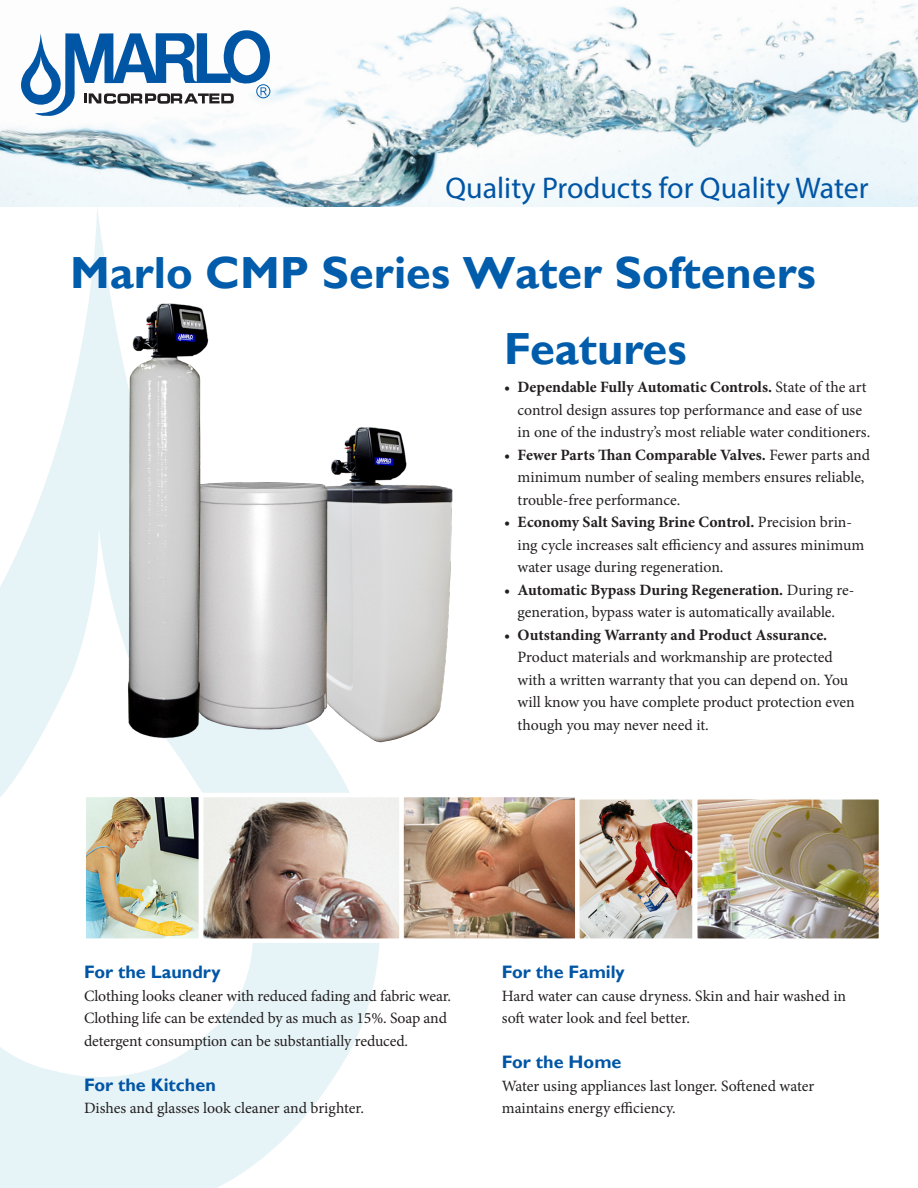
<style>
.page{position:relative;width:918px;height:1188px;background:#fff}
.page>*{position:absolute;margin:0;border:0;box-sizing:border-box;transform-origin:0 0}
.t1{font:700 45px "Gill Sans";color:#015dab}
.t2{font:700 45px "Gill Sans";color:#015dab}
.t3{font:30px "Myriad Pro";color:#0155a5}
.Body_copy{font:700 18px "Gill Sans";color:#0155a5}
.Body_copy-2{font:15.75px/22.5px "Minion Pro";letter-spacing:-.005em;color:#231f20}
.s1{font-weight:700}
</style>
<div class="page">
<img style="left:0;top:1px;width:918px;height:205px">
<svg style="left:21px;top:30px;width:250px;height:87px"></svg>
<svg style="left:0;top:205px;width:382px;height:983px"></svg>
<img style="left:98px;top:296px;width:355px;height:453px">
<img style="left:86px;top:798px;width:489px;height:140px">
<div style="left:81px;top:793px;width:122px;height:150px;border:4px solid #fff"></div>
<div style="left:199px;top:793px;width:205px;height:150px;border:4px solid #fff"></div>
<div style="left:399px;top:793px;width:181px;height:150px;border:4px solid #fff"></div>
<img style="left:580px;top:800px;width:298px;height:138px">
<div style="left:575px;top:795px;width:122px;height:148px;border:4px solid #fff"></div>
<div style="left:693px;top:795px;width:190px;height:148px;border:4px solid #fff"></div>
<p class="t3" style="left:446px;top:169px;width:425px">Quality Products for Quality Water</p>
<p class="t1" style="left:70px;top:246px;width:748px">Marlo CMP Series Water Softeners</p>
<p class="t2" style="left:504px;top:322px;width:184px">Features</p>
<p class="Body_copy-2" style="left:518px;top:376px;width:354px;text-indent:-13px">• <span class="s1">Dependable Fully Automatic Controls.</span> State of the art control design assures top performance and ease of use in one of the industry’s most reliable water conditioners.</p>
<p class="Body_copy-2" style="left:518px;top:443px;width:354px;text-indent:-13px">• <span class="s1">Fewer Parts Than Comparable Valves.</span> Fewer parts and minimum number of sealing members ensures reliable, trouble-free performance.</p>
<p class="Body_copy-2" style="left:518px;top:511px;width:348px;text-indent:-13px">• <span class="s1">Economy Salt Saving Brine Control.</span> Precision brin&shy;ing cycle increases salt efficiency and assures minimum water usage during regeneration.</p>
<p class="Body_copy-2" style="left:504px;top:578px;width:352px;text-align:center">• <span class="s1">Automatic Bypass During Regeneration.</span> During re&shy;generation, bypass water is automatically available.</p>
<p class="Body_copy-2" style="left:518px;top:623px;width:339px;text-indent:-13px">• <span class="s1">Outstanding Warranty and Product Assurance.<br></span>Product materials and workmanship are protected with a written warranty that you can depend on. You will know you have complete product protection even though you may never need it.</p>
<p class="Body_copy" style="left:84px;top:962px;width:138px">For the Laundry</p>
<p class="Body_copy-2" style="left:84px;top:985px;width:369px">Clothing looks cleaner with reduced fading and fabric wear.<br>Clothing life can be extended by as much as 15%. Soap and detergent consumption can be substantially reduced.</p>
<p class="Body_copy" style="left:84px;top:1074px;width:133px">For the Kitchen</p>
<p class="Body_copy-2" style="left:84px;top:1097px;width:281px">Dishes and glasses look cleaner and brighter.</p>
<p class="Body_copy" style="left:502px;top:962px;width:124px">For the Family</p>
<p class="Body_copy-2" style="left:502px;top:985px;width:346px">Hard water can cause dryness. Skin and hair washed in soft water look and feel better.</p>
<p class="Body_copy" style="left:502px;top:1052px;width:121px">For the Home</p>
<p class="Body_copy-2" style="left:502px;top:1075px;width:314px">Water using appliances last longer. Softened water maintains energy efficiency.</p>
</div>
